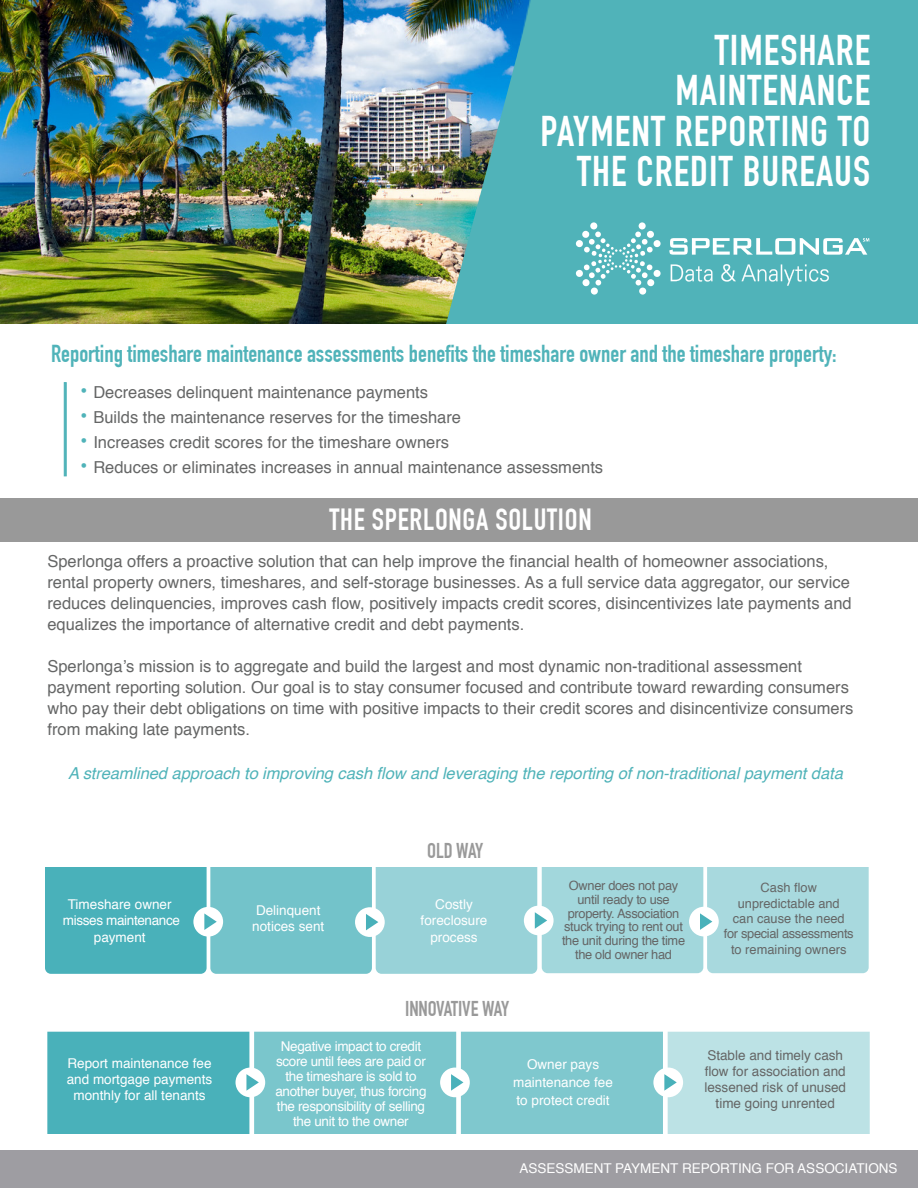
<style>
.page{position:relative;width:918px;height:1188px;background:#fff}
.page>*{position:absolute;margin:0;border:0;box-sizing:border-box;transform-origin:0 0}
.t1{font:700 42px/40px "DIN Condensed";letter-spacing:.025em;color:#fff;text-align:right}
.t2{font:700 30px "DIN Condensed";letter-spacing:.025em;color:#fff}
.t3{font:700 24px "DIN Condensed";color:#50b3b9}
.t4{font:700 21px "DIN Condensed";letter-spacing:-.005em;color:#999}
.t5{font:16.5px/21px "Helvetica";color:#656666}
.t6{font:italic 16.5px "Helvetica";letter-spacing:-.005em;color:#50b3b9}
.t7{font:13.5px/16.2px "Helvetica";color:#fff;text-align:center}
.t8{font:13.5px/15px "Helvetica";letter-spacing:-.025em;color:#fff;text-align:center}
.t9{font:13.5px/16.2px "Helvetica";color:#656666;text-align:center}
.t10{font:12.9px/13.8px "Helvetica";letter-spacing:-.025em;color:#656666;text-align:center}
.t11{font:12.9px/15.5px "Helvetica";color:#656666;text-align:center}
.s1{font-size:21px;color:#50b3b9}
</style>
<div class="page">
<img style="left:0;top:0;width:358px;height:324px">
<img style="left:358px;top:0;width:560px;height:324px">
<img style="left:421px;top:0;width:159px;height:324px">
<svg style="left:576px;top:222px;width:85px;height:73px;background:#72c1c6"></svg>
<svg style="left:669px;top:238px;width:200px;height:17px"></svg>
<svg style="left:671px;top:264px;width:158px;height:22px;background:#70c1c5"></svg>
<div style="left:64px;top:382px;width:3px;height:94px;background:#50b3b9;border:1px solid #50b3b9"></div>
<div style="left:0;top:1150px;width:918px;height:38px;background:#9e9da2"></div>
<div style="left:0;top:498px;width:918px;height:44px;background:#999"></div>
<svg style="left:47px;top:1032px;width:823px;height:102px;background:#83c9cf"></svg>
<svg style="left:45px;top:868px;width:824px;height:106px;background:#8bcdd3"></svg>
<p class="t1" style="left:541px;top:31px;width:331px">TIMESHARE<br>MAINTENANCE<br>PAYMENT REPORTING TO<br>THE CREDIT BUREAUS</p>
<p class="t3" style="left:51px;top:339px;width:787px">Reporting timeshare maintenance assessments benefits the timeshare owner and the timeshare property:</p>
<p class="t5" style="left:80px;top:382px;width:349px"><span class="s1">•</span> Decreases delinquent maintenance payments</p>
<p class="t5" style="left:80px;top:407px;width:382px"><span class="s1">•</span> Builds the maintenance reserves for the timeshare</p>
<p class="t5" style="left:80px;top:432px;width:370px"><span class="s1">•</span> Increases credit scores for the timeshare owners</p>
<p class="t5" style="left:80px;top:458px;width:525px"><span class="s1">•</span> Reduces or eliminates increases in annual maintenance assessments</p>
<p class="t2" style="left:329px;top:502px;width:264px">THE SPERLONGA SOLUTION</p>
<p class="t5" style="left:47px;top:552px;width:806px">Sperlonga offers a proactive solution that can help improve the financial health of homeowner associations, rental property owners, timeshares, and self-storage businesses. As a full service data aggregator, our service reduces delinquencies, improves cash flow, positively impacts credit scores, disincentivizes late payments and equalizes the importance of alternative credit and debt payments.</p>
<p class="t5" style="left:47px;top:657px;width:808px">Sperlonga’s mission is to aggregate and build the largest and most dynamic non-traditional assessment payment reporting solution. Our goal is to stay consumer focused and contribute toward rewarding consumers who pay their debt obligations on time with positive impacts to their credit scores and disincentivize consumers from making late payments.</p>
<p class="t6" style="left:68px;top:760px;width:776px">A streamlined approach to improving cash flow and leveraging the reporting of non-traditional payment data</p>
<p class="t7" style="left:68px;top:897px;width:105px">Timeshare owner</p>
<p class="t8" style="left:63px;top:913px;width:119px;line-height:16.2px">misses maintenance payment</p>
<p class="t7" style="left:67px;top:1056px;width:147px">Report maintenance fee and mortgage payments monthly for all tenants</p>
<p class="t7" style="left:256px;top:902px;width:66px">Delinquent</p>
<p class="t7" style="left:252px;top:918px;width:74px">notices sent</p>
<p class="t4" style="left:427px;top:838px;width:58px">OLD WAY</p>
<p class="t7" style="left:421px;top:897px;width:68px">Costly foreclosure process</p>
<p class="t4" style="left:405px;top:997px;width:106px">INNOVATIVE WAY</p>
<p class="t10" style="left:569px;top:879px;width:111px">Owner does not pay until ready to use</p>
<p class="t10" style="left:562px;top:907px;width:125px">property. Association stuck trying to rent out the unit during the time the old owner had</p>
<p class="t11" style="left:724px;top:880px;width:131px">Cash flow unpredictable and<br>can cause the need<br>for special assessments to remaining owners</p>
<p class="t8" style="left:275px;top:1039px;width:153px">Negative impact to credit score until fees are paid or the timeshare is sold to another buyer, thus forcing the responsibility of selling the unit to the owner</p>
<p class="t7" style="left:513px;top:1055px;width:101px;line-height:18.1px">Owner pays maintenance fee to protect credit</p>
<p class="t9" style="left:704px;top:1047px;width:143px">Stable and timely cash flow for association and lessened risk of unused time going unrented</p>
<p class="t7" style="left:519px;top:1161px;width:380px">ASSESSMENT PAYMENT REPORTING FOR ASSOCIATIONS</p>
</div>
